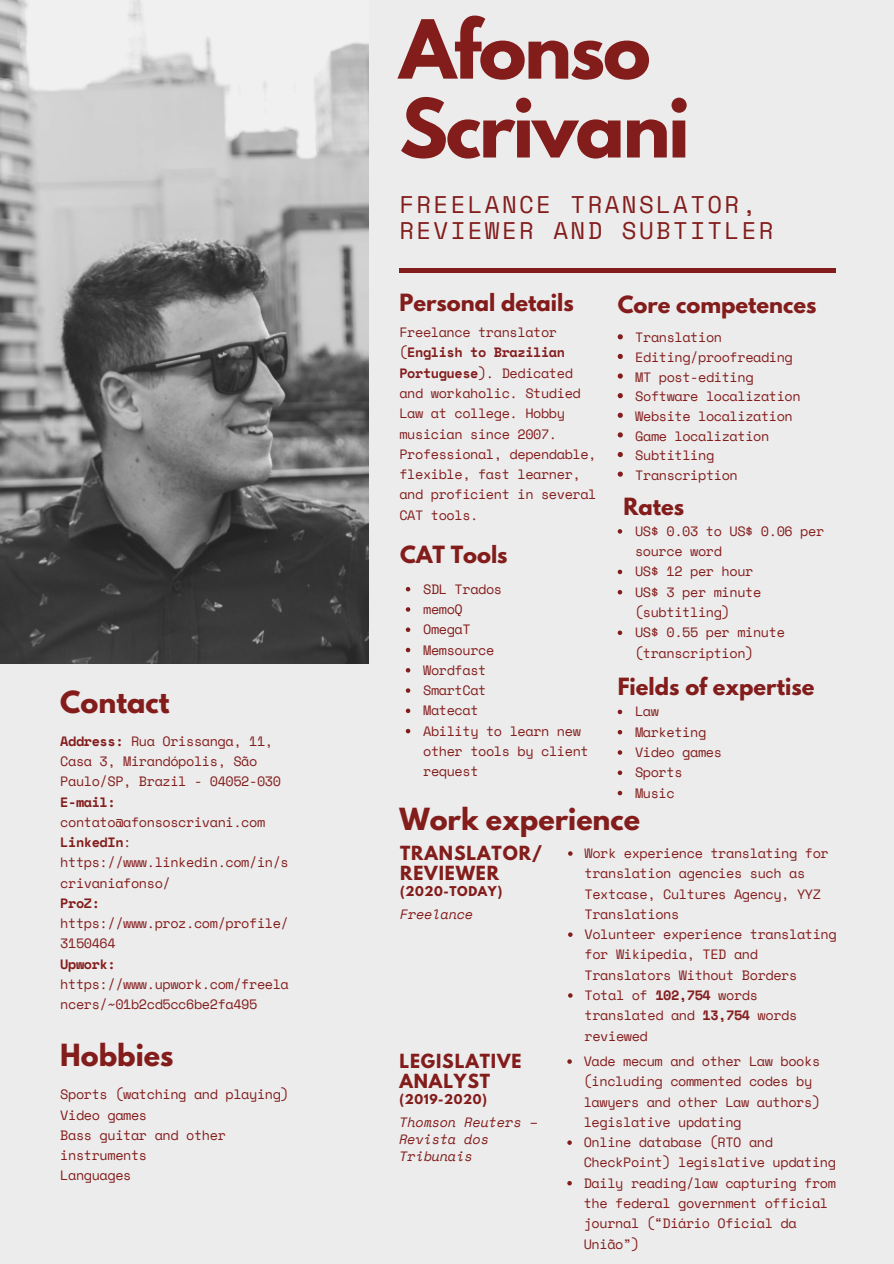
<style>
.page{position:relative;width:894px;height:1264px;background:#fff}
.page>*{position:absolute;margin:0;border:0;box-sizing:border-box;transform-origin:0 0}
.t1{font:700 72px/78.8px "League Spartan";letter-spacing:-.03em;color:#831d1c}
.t2{font:700 27px "League Spartan";color:#831d1c}
.t3{font:24px/26px "Space Mono";letter-spacing:.1em;color:#831d1c}
.t4{font:700 21px "League Spartan";color:#831d1c}
.t5{font:700 17.25px/20px "League Spartan";letter-spacing:.05em;color:#831d1c}
.t6{font:13.5px/20.2px "Space Mono";letter-spacing:-.03em;color:#831d1c}
.t7{font:italic 13.5px/17px "Space Mono";letter-spacing:-.01em;color:#831d1c}
.t8{font:700 13.5px "Space Mono";color:#831d1c}
.t9{font:700 12px "League Spartan";letter-spacing:.05em;color:#831d1c}
.s1{font-weight:700}
</style>
<div class="page">
<div style="left:0;top:0;width:893px;height:1263px;background:#ececec"></div>
<img style="left:0;top:0;width:368px;height:663px">
<svg style="left:617px;top:334px;width:5px;height:5px"></svg>
<svg style="left:617px;top:354px;width:5px;height:5px"></svg>
<svg style="left:617px;top:373px;width:5px;height:5px"></svg>
<svg style="left:617px;top:393px;width:5px;height:5px"></svg>
<svg style="left:617px;top:412px;width:5px;height:6px"></svg>
<svg style="left:617px;top:432px;width:5px;height:5px"></svg>
<svg style="left:617px;top:452px;width:5px;height:5px"></svg>
<svg style="left:617px;top:471px;width:5px;height:5px"></svg>
<svg style="left:568px;top:851px;width:4px;height:4px"></svg>
<svg style="left:568px;top:932px;width:4px;height:4px"></svg>
<svg style="left:568px;top:993px;width:4px;height:4px"></svg>
<svg style="left:567px;top:1059px;width:4px;height:4px"></svg>
<svg style="left:567px;top:1140px;width:4px;height:4px"></svg>
<svg style="left:567px;top:1181px;width:4px;height:4px"></svg>
<div style="left:399px;top:268px;width:436px;height:5px;background:#831d1c"></div>
<svg style="left:617px;top:529px;width:5px;height:4px"></svg>
<svg style="left:617px;top:569px;width:5px;height:5px"></svg>
<svg style="left:617px;top:590px;width:5px;height:4px"></svg>
<svg style="left:617px;top:630px;width:5px;height:5px"></svg>
<svg style="left:405px;top:587px;width:5px;height:4px"></svg>
<svg style="left:405px;top:607px;width:5px;height:4px"></svg>
<svg style="left:405px;top:627px;width:5px;height:5px"></svg>
<svg style="left:405px;top:647px;width:5px;height:5px"></svg>
<svg style="left:405px;top:668px;width:5px;height:4px"></svg>
<svg style="left:405px;top:688px;width:5px;height:4px"></svg>
<svg style="left:405px;top:708px;width:5px;height:5px"></svg>
<svg style="left:405px;top:729px;width:5px;height:4px"></svg>
<svg style="left:617px;top:709px;width:5px;height:5px"></svg>
<svg style="left:617px;top:730px;width:5px;height:4px"></svg>
<svg style="left:617px;top:750px;width:5px;height:4px"></svg>
<svg style="left:617px;top:770px;width:5px;height:5px"></svg>
<svg style="left:617px;top:790px;width:5px;height:5px"></svg>
<p class="t2" style="left:60px;top:688px;width:111px">Contact</p>
<p class="t6" style="left:60px;top:730px;width:222px"><span class="s1">Address:</span> Rua Orissanga, 11,<br>Casa 3, Mirandópolis, São<br>Paulo/SP, Brazil - 04052-030</p>
<p class="t6" style="left:60px;top:791px;width:206px"><span class="s1">E-mail: </span>contato@afonsoscrivani.com</p>
<p class="t6" style="left:60px;top:831px;width:230px"><span class="s1">LinkedIn</span>: https://www.linkedin.com/in/s crivaniafonso/</p>
<p class="t8" style="left:60px;top:892px;width:41px">ProZ:</p>
<p class="t6" style="left:60px;top:912px;width:230px">https://www.proz.com/profile/<br>3150464</p>
<p class="t6" style="left:60px;top:953px;width:230px"><span class="s1">Upwork: </span>https://www.upwork.com/freela ncers/~01b2cd5cc6be2fa495</p>
<p class="t2" style="left:60px;top:1041px;width:115px">Hobbies</p>
<p class="t6" style="left:60px;top:1084px;width:230px">Sports (watching and playing)</p>
<p class="t6" style="left:60px;top:1104px;width:88px">Video games</p>
<p class="t6" style="left:60px;top:1124px;width:167px">Bass guitar and other instruments</p>
<p class="t6" style="left:60px;top:1165px;width:73px">Languages</p>
<p class="t1" style="left:399px;top:19px;width:292px">Afonso<br>Scrivani</p>
<p class="t3" style="left:399px;top:191px;width:375px">FREELANCE TRANSLATOR,<br>REVIEWER AND SUBTITLER</p>
<p class="t4" style="left:399px;top:292px;width:176px">Personal details</p>
<p class="t6" style="left:399px;top:322px;width:198px">Freelance translator (<span class="s1">English to Brazilian<br>Portuguese</span>). Dedicated and workaholic. Studied<br>Law at college. Hobby musician since 2007.<br>Professional, dependable,</p>
<p class="t6" style="left:399px;top:464px;width:198px">flexible, fast learner, and proficient in several<br>CAT tools.</p>
<p class="t4" style="left:400px;top:544px;width:109px">CAT Tools</p>
<p class="t6" style="left:423px;top:578px;width:81px">SDL Trados</p>
<p class="t6" style="left:423px;top:598px;width:41px">memoQ</p>
<p class="t6" style="left:423px;top:619px;width:49px">OmegaT</p>
<p class="t6" style="left:423px;top:639px;width:73px">Memsource</p>
<p class="t6" style="left:423px;top:659px;width:65px">Wordfast</p>
<p class="t6" style="left:423px;top:679px;width:65px">SmartCat</p>
<p class="t6" style="left:423px;top:700px;width:57px">Matecat</p>
<p class="t6" style="left:423px;top:720px;width:167px">Ability to learn new other tools by client request</p>
<p class="t4" style="left:617px;top:294px;width:200px">Core competences</p>
<p class="t6" style="left:635px;top:327px;width:88px">Translation</p>
<p class="t6" style="left:635px;top:347px;width:159px">Editing/proofreading</p>
<p class="t6" style="left:635px;top:366px;width:120px">MT post-editing</p>
<p class="t6" style="left:635px;top:386px;width:167px">Software localization</p>
<p class="t6" style="left:635px;top:406px;width:159px">Website localization</p>
<p class="t6" style="left:635px;top:425px;width:135px">Game localization</p>
<p class="t6" style="left:635px;top:445px;width:80px">Subtitling</p>
<p class="t6" style="left:635px;top:464px;width:104px">Transcription</p>
<p class="t4" style="left:623px;top:496px;width:62px">Rates</p>
<p class="t6" style="left:635px;top:520px;width:191px">US$ 0.03 to US$ 0.06 per source word</p>
<p class="t6" style="left:635px;top:561px;width:120px">US$ 12 per hour</p>
<p class="t6" style="left:635px;top:581px;width:128px">US$ 3 per minute (subtitling)</p>
<p class="t6" style="left:635px;top:622px;width:151px">US$ 0.55 per minute (transcription)</p>
<p class="t4" style="left:617px;top:676px;width:198px">Fields of expertise</p>
<p class="t6" style="left:635px;top:701px;width:25px">Law</p>
<p class="t6" style="left:635px;top:721px;width:73px">Marketing</p>
<p class="t6" style="left:635px;top:741px;width:88px">Video games</p>
<p class="t6" style="left:635px;top:762px;width:49px">Sports</p>
<p class="t6" style="left:635px;top:782px;width:41px">Music</p>
<p class="t2" style="left:399px;top:806px;width:242px">Work experience</p>
<p class="t6" style="left:584px;top:842px;width:246px">Work experience translating for translation agencies such as<br>Textcase, Cultures Agency, YYZ<br>Translations</p>
<p class="t6" style="left:584px;top:923px;width:254px">Volunteer experience translating for Wikipedia, TED and<br>Translators Without Borders</p>
<p class="t6" style="left:584px;top:984px;width:214px">Total of <span class="s1">102,754</span> words translated and <span class="s1">13,754</span> words reviewed</p>
<p class="t5" style="left:400px;top:845px;width:144px">TRANSLATOR/<br>REVIEWER</p>
<p class="t9" style="left:400px;top:884px;width:103px">(2020-TODAY)</p>
<p class="t7" style="left:400px;top:905px;width:75px">Freelance</p>
<p class="t5" style="left:399px;top:1053px;width:123px">LEGISLATIVE<br>ANALYST</p>
<p class="t9" style="left:399px;top:1092px;width:89px">(2019-2020)</p>
<p class="t7" style="left:399px;top:1113px;width:140px">Thomson Reuters –<br>Revista dos<br>Tribunais</p>
<p class="t6" style="left:583px;top:1050px;width:238px">Vade mecum and other Law books (including commented codes by lawyers and other Law authors) legislative updating</p>
<p class="t6" style="left:583px;top:1131px;width:254px">Online database (RTO and<br>CheckPoint) legislative updating</p>
<p class="t6" style="left:583px;top:1172px;width:254px">Daily reading/law capturing from the federal government official journal (“Diário Oficial da<br>União”)</p>
</div>
